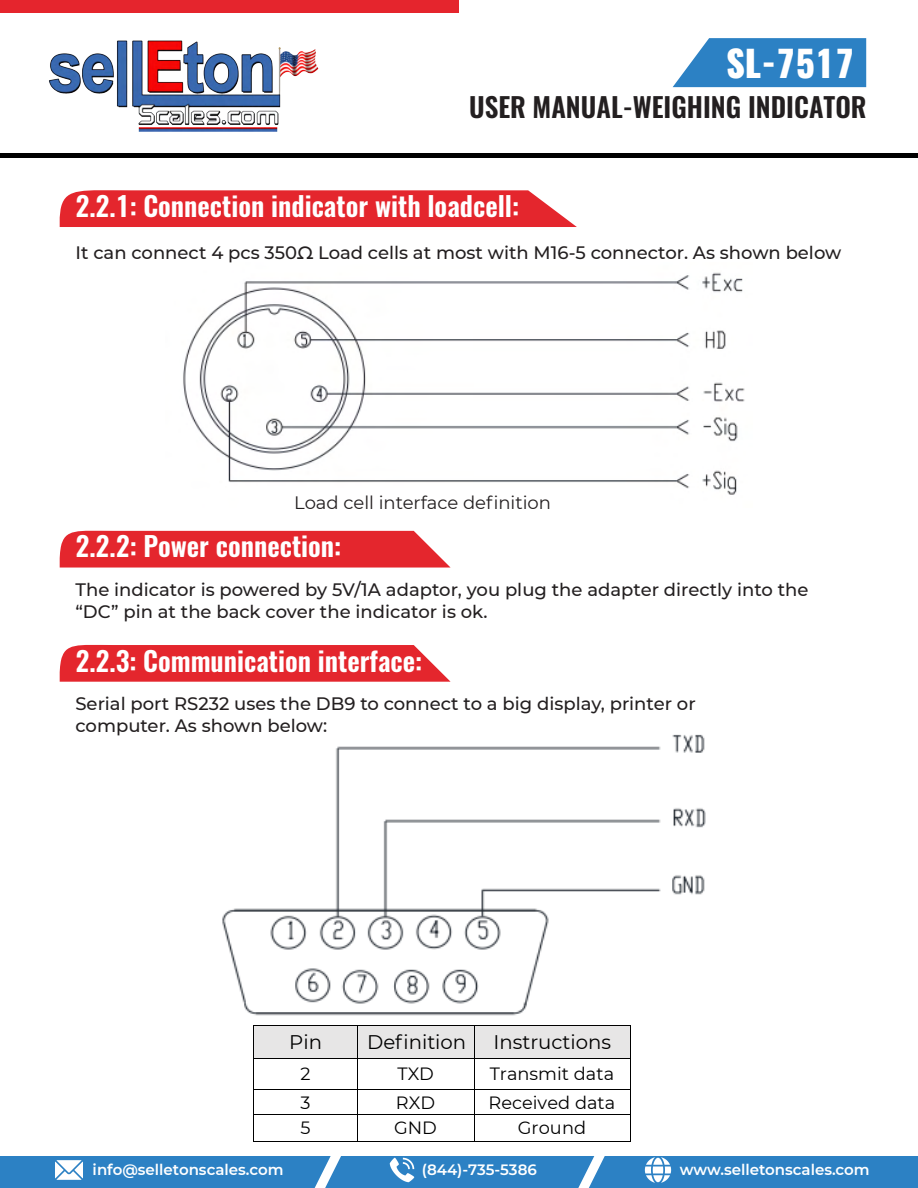
<style>
.page{position:relative;width:918px;height:1188px;background:#fff}
.page>*{position:absolute;margin:0;border:0;box-sizing:border-box;transform-origin:0 0}
.t1{font:800 36px "Oswald";color:#fff}
.t2{font:600 27px "Oswald";color:#fff}
.t3{font:600 27px "Oswald";color:#231f20}
.t4{font:19.65px "Montserrat";color:#000}
.t5{font:500 18px/21.6px "Montserrat";color:#231f20}
.t6{font:18px "Montserrat";color:#231f20}
.t7{font:17.7px "Montserrat";color:#000}
.t8{font:600 15px "Montserrat";color:#fff}
</style>
<div class="page">
<img style="left:49px;top:40px;width:270px;height:92px">
<div style="left:0;top:0;width:459px;height:13px;background:#e5252d"></div>
<hr style="left:0;top:154px;width:918px;height:4px;background:#000">
<div style="left:0;top:1157px;width:918px;height:31px;background:#2c81c4"></div>
<img style="left:56px;top:1160px;width:27px;height:20px">
<img style="left:389px;top:1157px;width:26px;height:26px">
<img style="left:644px;top:1157px;width:27px;height:26px">
<svg style="left:578px;top:1156px;width:27px;height:32px"></svg>
<svg style="left:315px;top:1156px;width:26px;height:32px"></svg>
<svg style="left:60px;top:190px;width:517px;height:37px;background:#e5333a"></svg>
<svg style="left:60px;top:644px;width:391px;height:38px;background:#e6383f"></svg>
<img style="left:183px;top:272px;width:562px;height:223px">
<img style="left:222px;top:734px;width:484px;height:282px">
<svg style="left:60px;top:530px;width:391px;height:38px;background:#e6383f"></svg>
<hr style="left:254px;top:1026px;width:103px;height:4px;background:#e7e6e6">
<div style="left:254px;top:1030px;width:9px;height:24px;background:#e7e6e6"></div>
<div style="left:348px;top:1030px;width:9px;height:24px;background:#e7e6e6"></div>
<hr style="left:254px;top:1054px;width:103px;height:4px;background:#e7e6e6">
<div style="left:263px;top:1030px;width:85px;height:24px;background:#e7e6e6"></div>
<hr style="left:358px;top:1026px;width:116px;height:4px;background:#e7e6e6">
<div style="left:358px;top:1030px;width:9px;height:24px;background:#e7e6e6"></div>
<div style="left:465px;top:1030px;width:9px;height:24px;background:#e7e6e6"></div>
<hr style="left:358px;top:1054px;width:116px;height:4px;background:#e7e6e6">
<div style="left:367px;top:1030px;width:98px;height:24px;background:#e7e6e6"></div>
<hr style="left:475px;top:1026px;width:155px;height:4px;background:#e7e6e6">
<div style="left:475px;top:1030px;width:9px;height:24px;background:#e7e6e6"></div>
<div style="left:621px;top:1030px;width:9px;height:24px;background:#e7e6e6"></div>
<hr style="left:475px;top:1054px;width:155px;height:4px;background:#e7e6e6">
<div style="left:484px;top:1030px;width:137px;height:24px;background:#e7e6e6"></div>
<hr style="left:254px;top:1025px;width:103px;height:1px;background:#000">
<hr style="left:358px;top:1025px;width:116px;height:1px;background:#000">
<hr style="left:475px;top:1025px;width:155px;height:1px;background:#000">
<hr style="left:253px;top:1026px;width:1px;height:32px;background:#000">
<hr style="left:357px;top:1026px;width:1px;height:32px;background:#000">
<hr style="left:474px;top:1026px;width:1px;height:32px;background:#000">
<hr style="left:630px;top:1026px;width:1px;height:32px;background:#000">
<hr style="left:254px;top:1058px;width:103px;height:1px;background:#000">
<hr style="left:358px;top:1058px;width:116px;height:1px;background:#000">
<hr style="left:475px;top:1058px;width:155px;height:1px;background:#000">
<hr style="left:253px;top:1058px;width:1px;height:31px;background:#000">
<hr style="left:357px;top:1058px;width:1px;height:31px;background:#000">
<hr style="left:474px;top:1058px;width:1px;height:31px;background:#000">
<hr style="left:630px;top:1058px;width:1px;height:31px;background:#000">
<hr style="left:254px;top:1089px;width:103px;height:1px;background:#000">
<hr style="left:358px;top:1089px;width:116px;height:1px;background:#000">
<hr style="left:475px;top:1089px;width:155px;height:1px;background:#000">
<hr style="left:254px;top:1114px;width:103px;height:1px;background:#000">
<hr style="left:358px;top:1114px;width:116px;height:1px;background:#000">
<hr style="left:475px;top:1114px;width:155px;height:1px;background:#000">
<svg style="left:253px;top:1089px;width:1px;height:53px"></svg>
<hr style="left:254px;top:1141px;width:103px;height:1px;background:#000">
<svg style="left:357px;top:1089px;width:1px;height:53px"></svg>
<hr style="left:358px;top:1141px;width:116px;height:1px;background:#000">
<svg style="left:474px;top:1089px;width:1px;height:53px"></svg>
<hr style="left:475px;top:1141px;width:155px;height:1px;background:#000">
<svg style="left:630px;top:1089px;width:1px;height:53px"></svg>
<svg style="left:673px;top:38px;width:193px;height:49px;background:#408cc9"></svg>
<h1 class="t1" style="left:726px;top:38px;width:130px">SL-7517</h1>
<h2 class="t3" style="left:469px;top:83px;width:399px">USER MANUAL-WEIGHING INDICATOR</h2>
<h2 class="t2" style="left:75px;top:187px;width:445px">2.2.1: Connection indicator with loadcell:</h2>
<p class="t5" style="left:75px;top:241px;width:767px">It can connect 4 pcs 350Ω Load cells at most with M16-5 connector. As shown below</p>
<p class="t6" style="left:294px;top:490px;width:258px">Load cell interface definition</p>
<h2 class="t2" style="left:75px;top:528px;width:267px">2.2.2: Power connection:</h2>
<p class="t5" style="left:75px;top:578px;width:735px">The indicator is powered by 5V/1A adaptor, you plug the adapter directly into the “DC” pin at the back cover the indicator is ok.</p>
<h2 class="t2" style="left:75px;top:642px;width:348px">2.2.3: Communication interface:</h2>
<p class="t5" style="left:75px;top:692px;width:622px">Serial port RS232 uses the DB9 to connect to a big display, printer or computer. As shown below:</p>
<p class="t4" style="left:289px;top:1028px;width:34px">Pin</p>
<p class="t4" style="left:367px;top:1028px;width:101px">Definition</p>
<p class="t4" style="left:494px;top:1028px;width:119px">Instructions</p>
<p class="t7" style="left:301px;top:1061px;width:12px">2</p>
<p class="t7" style="left:397px;top:1061px;width:38px">TXD</p>
<p class="t7" style="left:490px;top:1061px;width:126px">Transmit data</p>
<p class="t7" style="left:301px;top:1090px;width:12px">3</p>
<p class="t7" style="left:396px;top:1090px;width:41px">RXD</p>
<p class="t7" style="left:489px;top:1090px;width:128px">Received data</p>
<p class="t7" style="left:301px;top:1116px;width:12px">5</p>
<p class="t7" style="left:394px;top:1116px;width:44px">GND</p>
<p class="t7" style="left:518px;top:1116px;width:70px">Ground</p>
<p class="t8" style="left:93px;top:1159px;width:192px">info@selletonscales.com</p>
<p class="t8" style="left:422px;top:1159px;width:116px">(844)-735-5386</p>
<p class="t8" style="left:680px;top:1159px;width:191px">www.selletonscales.com</p>
</div>
